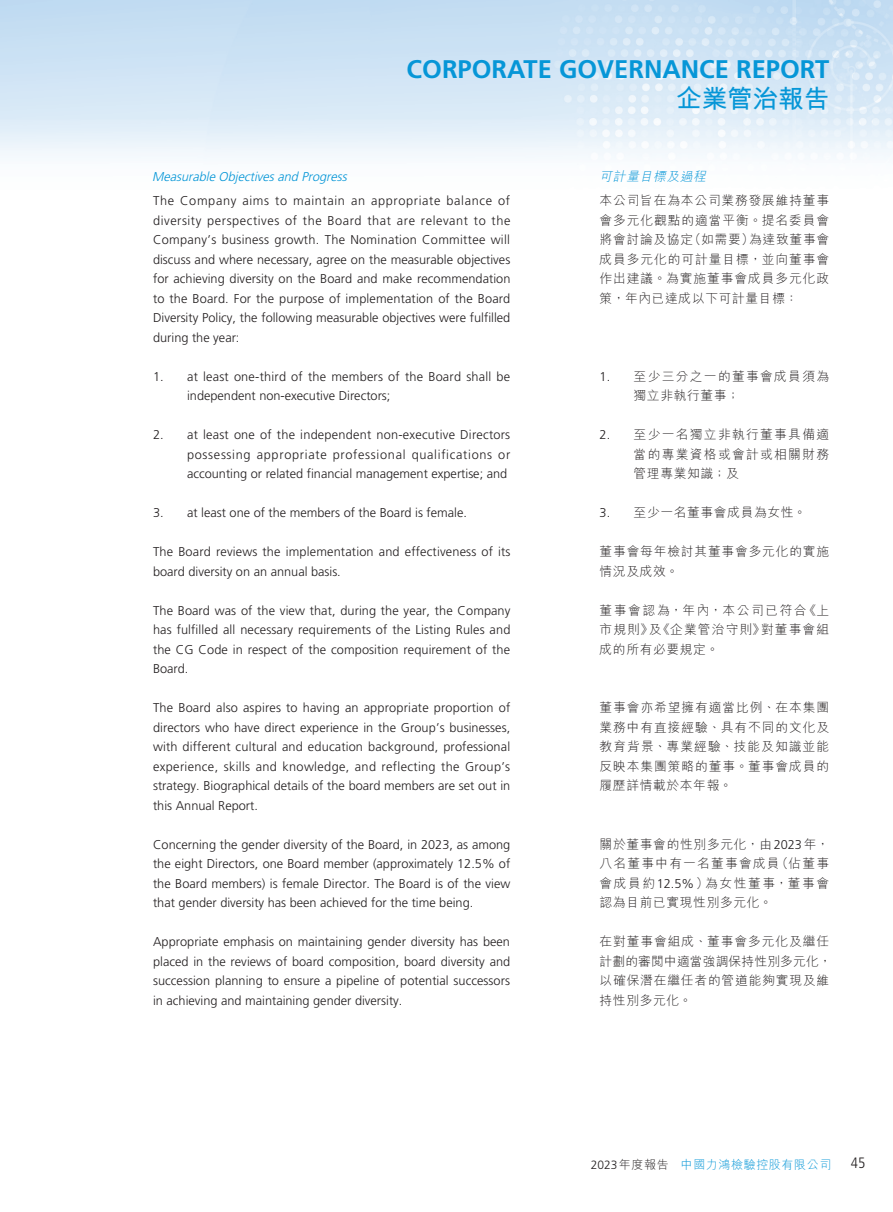
<style>
.page{position:relative;width:893px;height:1212px;background:#fff}
.page>*{position:absolute;margin:0;border:0;box-sizing:border-box;transform-origin:0 0}
.t1{font:700 25.5px "Frutiger LT Std";color:#0696d7}
.t2{font:700 25.5px "M Hei HK";color:#0696d7}
.t3{font:300 condensed 15px "Frutiger LT Std";color:#231f20}
._00_txt{font:300 12.75px/19.5px "Frutiger LT Std";color:#231f20;text-align:justify}
._00_txt-2{font:300 12.75px/19.5px "M Hei HK";letter-spacing:.07em;color:#231f20;text-align:justify}
._00_txt-3{font:300 12.75px/19.5px "Frutiger LT Std";letter-spacing:.02em;color:#231f20}
._04_H4{font:italic 300 12.75px "Frutiger LT Std";color:#0696d7}
._00_txt-4{font:300 12.75px/19.5px "M Hei HK";letter-spacing:.105em;color:#231f20}
._00_txt-5{font:300 12.75px "M Hei HK";letter-spacing:.05em;color:#231f20}
._04_H4-2{font:italic 300 12.75px "M Hei HK";color:#0696d7}
.t4{font:300 12px "M Hei HK";letter-spacing:.05em;color:#0696d7}
.s1{font-family:"Frutiger LT Std"}
.s2{font-family:"Frutiger LT Std";color:#231f20}
.s3{color:#231f20}
</style>
<div class="page">
<img style="left:0;top:0;width:893px;height:159px">
<h1 class="t1" style="left:407px;top:54px;width:424px">CORPORATE GOVERNANCE REPORT</h1>
<h1 class="t2" style="left:676px;top:80px;width:154px">企業管治報告</h1>
<p class="_04_H4" style="left:152px;top:170px;width:199px">Measurable Objectives and Progress</p>
<p class="_00_txt" style="left:153px;top:191px;width:359px">The Company aims to maintain an appropriate balance of diversity perspectives of the Board that are relevant to the Company’s business growth. The Nomination Committee will discuss and where necessary, agree on the measurable objectives for achieving diversity on the Board and make recommendation to the Board. For the purpose of implementation of the Board Diversity Policy, the following measurable objectives were fulfilled during the year:</p>
<p class="_00_txt-3" style="left:187px;top:367px;width:325px;text-indent:-34px">1. at least one-third of the members of the Board shall be independent non-executive Directors;</p>
<p class="_00_txt" style="left:187px;top:425px;width:325px;text-indent:-34px">2. at least one of the independent non-executive Directors possessing appropriate professional qualifications or accounting or related financial management expertise; and</p>
<p class="_00_txt" style="left:153px;top:503px;width:315px">3. at least one of the members of the Board is female.</p>
<p class="_00_txt" style="left:153px;top:542px;width:359px">The Board reviews the implementation and effectiveness of its board diversity on an annual basis.</p>
<p class="_00_txt" style="left:153px;top:601px;width:359px">The Board was of the view that, during the year, the Company has fulfilled all necessary requirements of the Listing Rules and the CG Code in respect of the composition requirement of the Board.</p>
<p class="_00_txt" style="left:153px;top:698px;width:359px">The Board also aspires to having an appropriate proportion of directors who have direct experience in the Group’s businesses, with different cultural and education background, professional experience, skills and knowledge, and reflecting the Group’s strategy. Biographical details of the board members are set out in this Annual Report.</p>
<p class="_00_txt" style="left:153px;top:835px;width:359px">Concerning the gender diversity of the Board, in 2023, as among the eight Directors, one Board member (approximately 12.5% of the Board members) is female Director. The Board is of the view that gender diversity has been achieved for the time being.</p>
<p class="_00_txt" style="left:153px;top:932px;width:359px">Appropriate emphasis on maintaining gender diversity has been placed in the reviews of board composition, board diversity and succession planning to ensure a pipeline of potential successors in achieving and maintaining gender diversity.</p>
<p class="_04_H4-2" style="left:600px;top:170px;width:111px">可計量目標及過程</p>
<p class="_00_txt-2" style="left:600px;top:191px;width:231px">本公司旨在為本公司業務發展維持董事會多元化觀點的適當平衡。提名委員會將會討論及協定（如需要）為達致董事會成員多元化的可計量目標，並向董事會作出建議。為實施董事會成員多元化政策，年內已達成以下可計量目標：</p>
<p class="_00_txt-4" style="left:634px;top:366px;width:197px;text-indent:-34px"><span class="s1">1.</span> 至少三分之一的董事會成員須為獨立非執行董事；</p>
<p class="_00_txt-2" style="left:634px;top:425px;width:197px;text-indent:-34px"><span class="s1">2.</span> 至少一名獨立非執行董事具備適當的專業資格或會計或相關財務管理專業知識；及</p>
<p class="_00_txt-5" style="left:600px;top:506px;width:208px"><span class="s1">3.</span> 至少一名董事會成員為女性。</p>
<p class="_00_txt-2" style="left:600px;top:542px;width:231px">董事會每年檢討其董事會多元化的實施情況及成效。</p>
<p class="_00_txt-2" style="left:600px;top:600px;width:231px">董事會認為，年內，本公司已符合《上市規則》及《企業管治守則》對董事會組成的所有必要規定。</p>
<p class="_00_txt-2" style="left:600px;top:698px;width:231px">董事會亦希望擁有適當比例、在本集團業務中有直接經驗、具有不同的文化及教育背景、專業經驗、技能及知識並能反映本集團策略的董事。董事會成員的履歷詳情載於本年報。</p>
<p class="_00_txt-2" style="left:600px;top:834px;width:231px">關於董事會的性別多元化，由<span class="s1">2023</span>年，八名董事中有一名董事會成員（佔董事會成員約<span class="s1">12.5%</span>）為女性董事，董事會認為目前已實現性別多元化。</p>
<p class="_00_txt-2" style="left:600px;top:932px;width:233px;text-align:left">在對董事會組成、董事會多元化及繼任計劃的審閱中適當強調保持性別多元化，以確保潛在繼任者的管道能夠實現及維持性別多元化。</p>
<p class="t4" style="left:591px;top:1159px;width:242px"><span class="s2">2023</span><span class="s3">年度報告</span> 中國力鴻檢驗控股有限公司</p>
<p class="t3" style="left:851px;top:1155px;width:16px">45</p>
</div>
